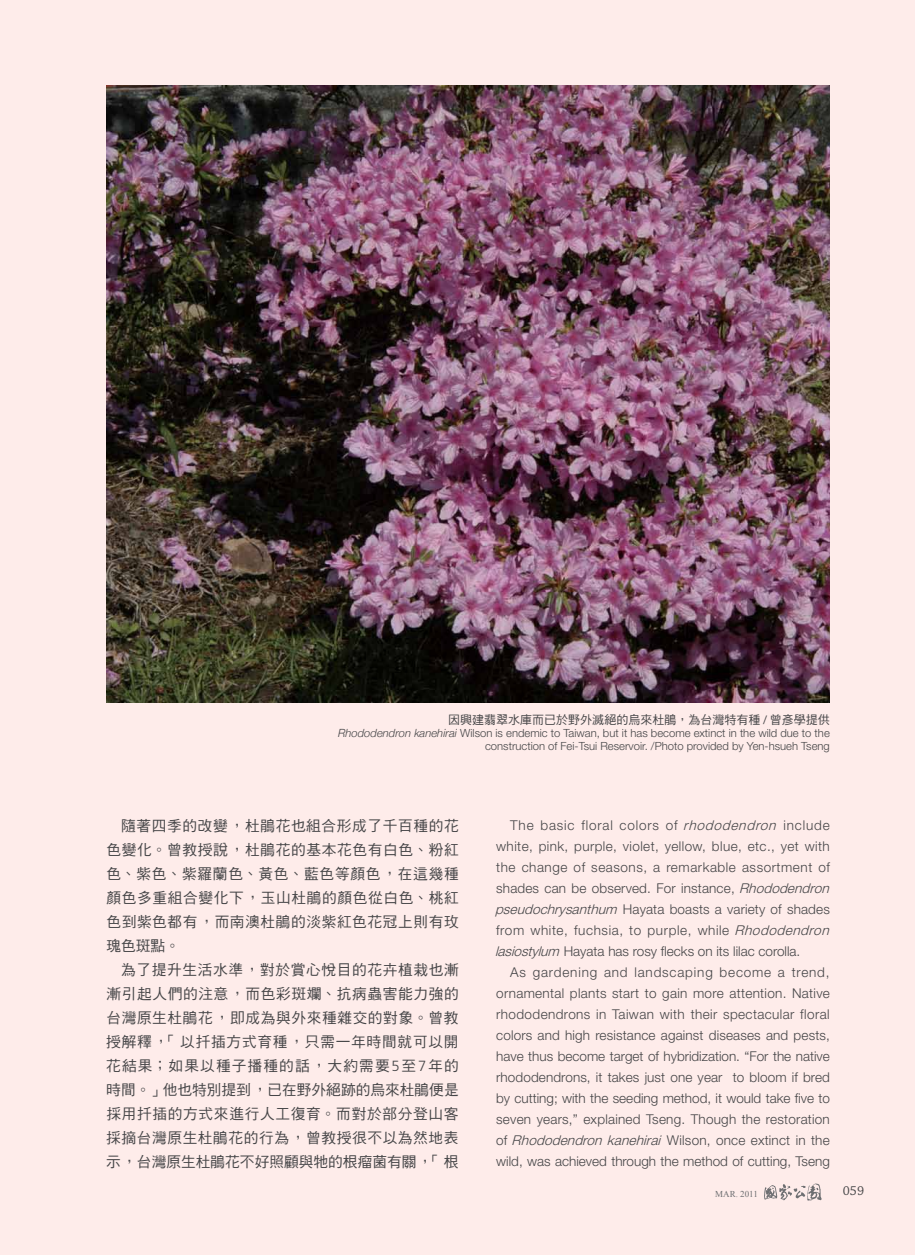
<style>
.page{position:relative;width:915px;height:1255px;background:#fff}
.page>*{position:absolute;margin:0;border:0;box-sizing:border-box;transform-origin:0 0}
.t1{font:14.7px/24px "DF Hei Std W5";letter-spacing:.04em;color:#454547;text-align:justify}
.t2{font:300 13.5px/21px "Helvetica Neue LT Std";letter-spacing:.02em;color:#454547}
.t3{font:13.5px "Chaparral Pro";color:#454547}
.t4{font:12px "DF Hei Std W5";color:#454547}
.t5{font:300 11.25px/12.8px "Helvetica Neue LT Std";color:#454547;text-align:right}
.t6{font:9px "Times New Roman";color:#6d6e71}
.s1{font-family:"Frutiger LT Std";font-weight:300}
.s2{font-family:"Helvetica Neue";font-style:italic}
.s3{font-style:italic}
</style>
<div class="page">
<div style="left:0;top:0;width:914px;height:1254px;background:#feecea"></div>
<svg style="left:764px;top:1183px;width:57px;height:17px"></svg>
<img style="left:106px;top:85px;width:723px;height:617px">
<p class="t4" style="left:448px;top:712px;width:383px">因興建翡翠水庫而已於野外滅絕的烏來杜鵑，為台灣特有種 <span class="s1">/</span> 曾彥學提供</p>
<p class="t5" style="left:338px;top:726px;width:493px"><span class="s2">Rhododendron kanehirai</span> Wilson is endemic to Taiwan, but it has become extinct in the wild due to the construction of Fei-Tsui Reservoir. /Photo provided by Yen-hsueh Tseng</p>
<p class="t1" style="left:106px;top:813px;width:354px;text-indent:15px">隨著四季的改變，杜鵑花也組合形成了千百種的花色變化。曾教授說，杜鵑花的基本花色有白色、粉紅色、紫色、紫羅蘭色、黃色、藍色等顏色，在這幾種顏色多重組合變化下，玉山杜鵑的顏色從白色、桃紅色到紫色都有，而南澳杜鵑的淡紫紅色花冠上則有玫瑰色斑點。</p>
<p class="t1" style="left:106px;top:957px;width:354px;text-indent:15px">為了提升生活水準，對於賞心悅目的花卉植栽也漸漸引起人們的注意，而色彩斑斕、抗病蟲害能力強的台灣原生杜鵑花，即成為與外來種雜交的對象。曾教授解釋，「以扦插方式育種，只需一年時間就可以開花結果；如果以種子播種的話，大約需要<span class="s1">5</span>至<span class="s1">7</span>年的時間。」他也特別提到，已在野外絕跡的烏來杜鵑便是採用扦插的方式來進行人工復育。而對於部分登山客採摘台灣原生杜鵑花的行為，曾教授很不以為然地表示，台灣原生杜鵑花不好照顧與牠的根瘤菌有關，「根</p>
<p class="t2" style="left:495px;top:814px;width:339px;text-indent:15px">The basic floral colors of <span class="s3">rhododendron</span> include white, pink, purple, violet, yellow, blue, etc., yet with the change of seasons, a remarkable assortment of shades can be observed. For instance, <span class="s3">Rhododendron pseudochrysanthum</span> Hayata boasts a variety of shades from white, fuchsia, to purple, while <span class="s3">Rhododendron lasiostylum</span> Hayata has rosy flecks on its lilac corolla.</p>
<p class="t2" style="left:496px;top:961px;width:335px;text-align:justify;text-indent:14px">As gardening and landscaping become a trend, ornamental plants start to gain more attention. Native rhododendrons in Taiwan with their spectacular floral colors and high resistance against diseases and pests, have thus become target of hybridization. “For the native rhododendrons, it takes just one year to bloom if bred by cutting; with the seeding method, it would take five to seven years,” explained Tseng. Though the restoration o f <span class="s3">Rhododendron kanehirai</span> W i l s o n , o n c e e xt i n c t i n t h e wild, was achieved through the method of cutting, Tseng</p>
<p class="t6" style="left:715px;top:1188px;width:44px">MAR. 2011</p>
<p class="t3" style="left:842px;top:1183px;width:23px">059</p>
</div>
